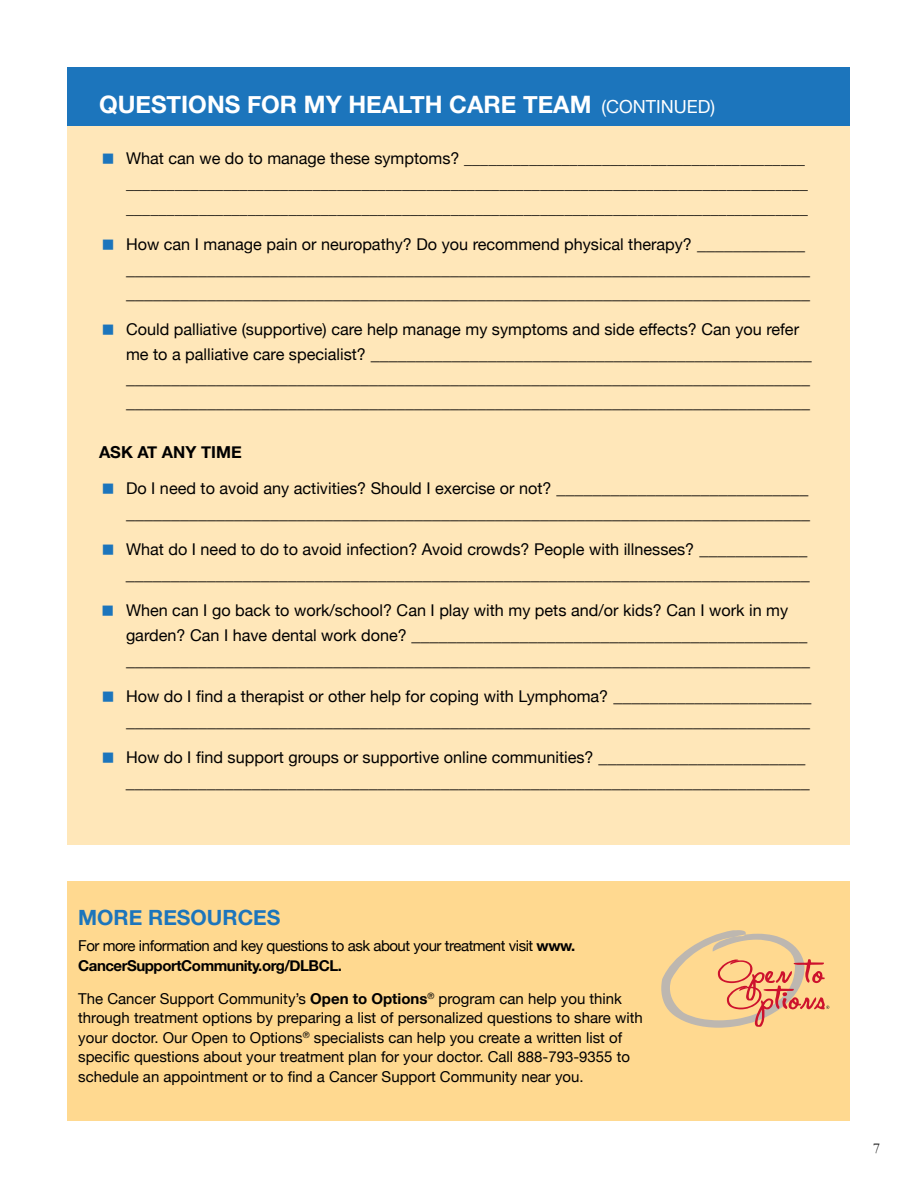
<style>
.page{position:relative;width:918px;height:1188px;background:#fff}
.page>*{position:absolute;margin:0;border:0;box-sizing:border-box;transform-origin:0 0}
.t1{font:700 24px "Helvetica Neue";color:#fff}
.t2{font:700 21px "Helvetica Neue";color:#1c75bc}
.t3{font:18px/24px "Helvetica Neue";color:#000}
.t4{font:700 16.5px "Helvetica Neue";color:#000}
.t5{font:16.2px/25px "Helvetica Neue";color:#000}
.t6{font:15px/19.5px "Helvetica Neue";color:#000}
.t7{font:15px/19.5px "Helvetica Neue";letter-spacing:-.03em;color:#000}
.t8{font:15px "Garamond";color:#000}
.s1{font-weight:400;font-size:18px}
.s2{font-size:18px}
.s3{font-size:16.2px}
.s4{font-weight:700}
</style>
<div class="page">
<div style="left:68px;top:68px;width:782px;height:777px;background:#ffe7b9"></div>
<div style="left:68px;top:68px;width:782px;height:58px;background:#1c75bc"></div>
<div style="left:68px;top:881px;width:782px;height:239px;background:#ffd990"></div>
<svg style="left:661px;top:930px;width:168px;height:98px"></svg>
<h1 class="t1" style="left:99px;top:85px;width:618px">QUESTIONS FOR MY HEALTH CARE TEAM <span class="s1">(CONTINUED)</span></h1>
<p class="t5" style="left:126px;top:147px;width:683px">What can we do to manage these symptoms? __________________________________________ ____________________________________________________________________________________ ____________________________________________________________________________________</p>
<p class="t5" style="left:126px;top:233px;width:681px">How can I manage pain or neuropathy? Do you recommend physical therapy? <span class="s2">____________</span></p>
<p class="t3" style="left:126px;top:258px;width:685px">____________________________________________________________________________ ____________________________________________________________________________</p>
<p class="t5" style="left:126px;top:318px;width:675px">Could palliative (supportive) care help manage my symptoms and side effects? Can you refer</p>
<p class="t3" style="left:126px;top:343px;width:687px;text-align:justify"><span class="s3">me to a palliative care specialist?</span> _________________________________________________ ____________________________________________________________________________ ____________________________________________________________________________</p>
<p class="t4" style="left:99px;top:439px;width:144px">ASK AT ANY TIME</p>
<p class="t5" style="left:126px;top:476px;width:684px">Do I need to avoid any activities? Should I exercise or not? <span class="s2">____________________________</span></p>
<p class="t3" style="left:126px;top:502px;width:686px">____________________________________________________________________________</p>
<p class="t5" style="left:126px;top:537px;width:683px">What do I need to do to avoid infection? Avoid crowds? People with illnesses? <span class="s2">____________</span></p>
<p class="t3" style="left:126px;top:563px;width:685px">____________________________________________________________________________</p>
<p class="t5" style="left:126px;top:598px;width:664px">When can I go back to work/school? Can I play with my pets and/or kids? Can I work in my</p>
<p class="t3" style="left:126px;top:623px;width:686px;line-height:25px"><span class="s3">garden? Can I have dental work done?</span> ____________________________________________ ____________________________________________________________________________</p>
<p class="t5" style="left:126px;top:685px;width:687px">How do I find a therapist or other help for coping with Lymphoma? <span class="s2">______________________</span></p>
<p class="t3" style="left:126px;top:710px;width:686px">____________________________________________________________________________</p>
<p class="t5" style="left:126px;top:745px;width:681px">How do I find support groups or supportive online communities? <span class="s2">_______________________</span></p>
<p class="t3" style="left:126px;top:771px;width:685px">____________________________________________________________________________</p>
<p class="t2" style="left:78px;top:901px;width:204px">MORE RESOURCES</p>
<p class="t7" style="left:78px;top:937px;width:499px">For more information and key questions to ask about your treatment visit <span class="s4">www.<br>CancerSupportCommunity.org/DLBCL.</span></p>
<p class="t6" style="left:78px;top:990px;width:566px">The Cancer Support Community’s <span class="s4">Open to Options</span><sup>®</sup> program can help you think through treatment options by preparing a list of personalized questions to share with your doctor. Our Open to Options<sup>®</sup> specialists can help you create a written list of specific questions about your treatment plan for your doctor. Call 888-793-9355 to schedule an appointment or to find a Cancer Support Community near you.</p>
<p class="t8" style="left:873px;top:1138px;width:9px">7</p>
</div>
